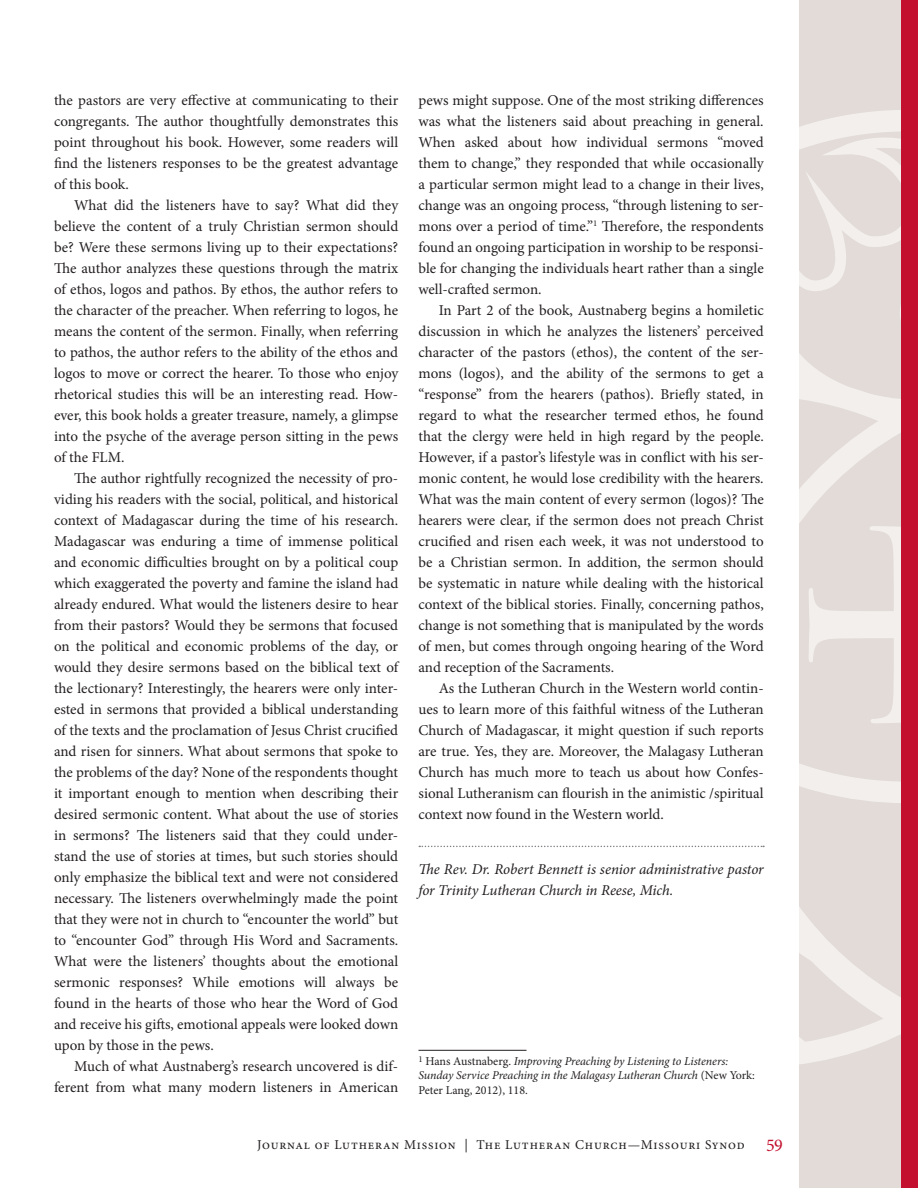
<style>
.page{position:relative;width:918px;height:1188px;background:#fff}
.page>*{position:absolute;margin:0;border:0;box-sizing:border-box;transform-origin:0 0}
.text{font:15px/21px "Minion Pro";color:#231f20;text-align:justify}
.end_para{font:italic 15px/21px "Minion Pro";letter-spacing:-.005em;color:#231f20}
.t1{font:13.5px "Minion Pro";letter-spacing:.06em;color:#231f20}
.footnote{font:italic 12px/14.4px "Minion Pro";letter-spacing:-.01em;color:#231f20}
.s1{font-style:normal}
.s2{font-size:18px;color:#c3102f}
</style>
<div class="page">
<div style="left:799px;top:0;width:119px;height:1188px;background:#e2dbd7"></div>
<svg style="left:799px;top:108px;width:103px;height:960px"></svg>
<div style="left:902px;top:0;width:16px;height:1188px;background:#c3102f"></div>
<svg style="left:419px;top:846px;width:345px;height:1px"></svg>
<hr style="left:418px;top:1050px;width:108px;height:1px;background:#231f20">
<p class="text" style="left:54px;top:90px;width:346px">the pastors are very effective at communicating to their congregants. The author thoughtfully demonstrates this point throughout his book. However, some readers will find the listeners responses to be the greatest advantage of this book.</p>
<p class="text" style="left:54px;top:195px;width:346px;text-indent:20px">What did the listeners have to say? What did they believe the content of a truly Christian sermon should be? Were these sermons living up to their expectations?<br>The author analyzes these questions through the matrix of ethos, logos and pathos. By ethos, the author refers to the character of the preacher. When referring to logos, he means the content of the sermon. Finally, when referring to pathos, the author refers to the ability of the ethos and logos to move or correct the hearer. To those who enjoy rhetorical studies this will be an interesting read. How&shy;ever, this book holds a greater treasure, namely, a glimpse into the psyche of the average person sitting in the pews of the FLM.</p>
<p class="text" style="left:54px;top:468px;width:347px;text-indent:20px">The author rightfully recognized the necessity of pro&shy;viding his readers with the social, political, and historical context of Madagascar during the time of his research.<br>Madagascar was enduring a time of immense political and economic difficulties brought on by a political coup which exaggerated the poverty and famine the island had already endured. What would the listeners desire to hear from their pastors? Would they be sermons that focused on the political and economic problems of the day, or would they desire sermons based on the biblical text of the lectionary? Interestingly, the hearers were only inter&shy;ested in sermons that provided a biblical understanding of the texts and the proclamation of Jesus Christ crucified and risen for sinners. What about sermons that spoke to the problems of the day? None of the respondents thought it important enough to mention when describing their desired sermonic content. What about the use of stories in sermons? The listeners said that they could under&shy;stand the use of stories at times, but such stories should only emphasize the biblical text and were not considered necessary. The listeners overwhelmingly made the point that they were not in church to “encounter the world” but to “encounter God” through His Word and Sacraments.<br>What were the listeners’ thoughts about the emotional sermonic responses? While emotions will always be found in the hearts of those who hear the Word of God and receive his gifts, emotional appeals were looked down upon by those in the pews.</p>
<p class="text" style="left:54px;top:1056px;width:346px;text-align:right">Much of what Austnaberg’s research uncovered is dif&shy;ferent from what many modern listeners in American</p>
<p class="text" style="left:418px;top:90px;width:347px">pews might suppose. One of the most striking differences was what the listeners said about preaching in general.<br>When asked about how individual sermons “moved them to change,” they responded that while occasionally a particular sermon might lead to a change in their lives, change was an ongoing process, “through listening to ser&shy;mons over a period of time.”<sup>1</sup> Therefore, the respondents found an ongoing participation in worship to be responsi&shy;ble for changing the individuals heart rather than a single well-crafted sermon.</p>
<p class="text" style="left:418px;top:300px;width:347px;text-indent:20px">In Part 2 of the book, Austnaberg begins a homiletic discussion in which he analyzes the listeners’ perceived character of the pastors (ethos), the content of the ser&shy;mons (logos), and the ability of the sermons to get a “response” from the hearers (pathos). Briefly stated, in regard to what the researcher termed ethos, he found that the clergy were held in high regard by the people.<br>However, if a pastor’s lifestyle was in conflict with his ser&shy;monic content, he would lose credibility with the hearers.<br>What was the main content of every sermon (logos)? The hearers were clear, if the sermon does not preach Christ crucified and risen each week, it was not understood to be a Christian sermon. In addition, the sermon should be systematic in nature while dealing with the historical context of the biblical stories. Finally, concerning pathos, change is not something that is manipulated by the words of men, but comes through ongoing hearing of the Word and reception of the Sacraments.</p>
<p class="text" style="left:418px;top:678px;width:347px;text-indent:20px">As the Lutheran Church in the Western world contin&shy;ues to learn more of this faithful witness of the Lutheran Church of Madagascar, it might question if such reports are true. Yes, they are. Moreover, the Malagasy Lutheran Church has much more to teach us about how Confes&shy;sional Lutheranism can flourish in the animistic /spiritual context now found in the Western world.</p>
<p class="end_para" style="left:418px;top:859px;width:347px">The Rev. Dr. Robert Bennett is senior administrative pastor for Trinity Lutheran Church in Reese, Mich.</p>
<p class="footnote" style="left:418px;top:1054px;width:338px"><sup>1</sup> <span class="s1">Hans Austnaberg.</span> Improving Preaching by Listening to Listeners:<br>Sunday Service Preaching in the Malagasy Lutheran Church <span class="s1">(New York:<br>Peter Lang, 2012), 118.</span></p>
<p class="t1" style="left:257px;top:1136px;width:527px">Journal of Lutheran Mission | The Lutheran Church—Missouri Synod <span class="s2">59</span></p>
</div>
